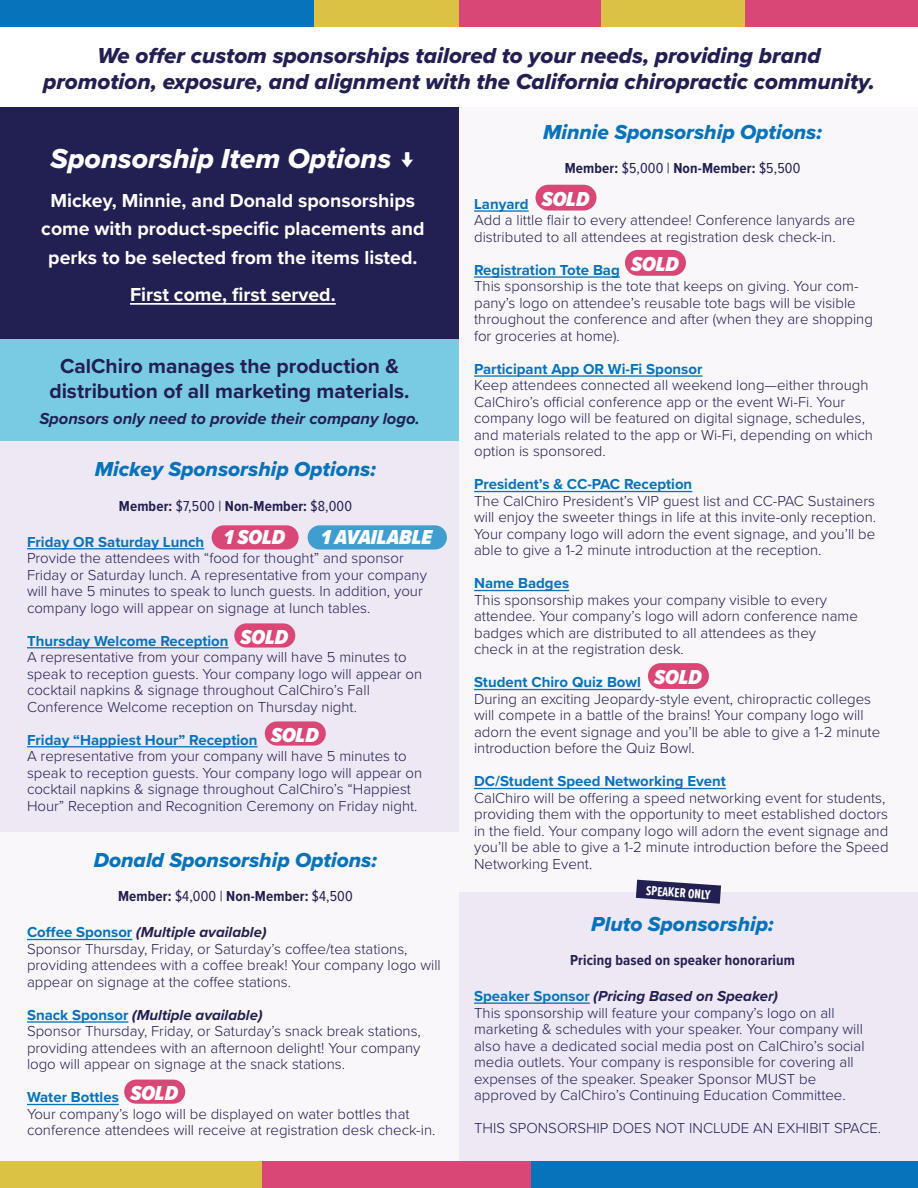
<style>
.page{position:relative;width:918px;height:1188px;background:#fff}
.page>*{position:absolute;margin:0;border:0;box-sizing:border-box;transform-origin:0 0}
.t1{font:28.5px "Proxima Nova Extrabld It";color:#fff}
.t2{font:22.5px "Proxima Nova Extrabld It";color:#221f52}
.t3{font:21px "Proxima Nova Extrabld It";color:#0773bb}
.t4{font:700 21px/25.5px "Proxima Nova";color:#221f52;text-align:center}
.t5{font:italic 900 21px "Proxima Nova Cond";color:#fff}
.t6{font:700 19.5px/28.5px "Proxima Nova";color:#fff;text-align:center}
.t7{font:italic 700 16.5px "Proxima Nova";color:#221f52}
.t8{font:300 15px/16.5px "Proxima Nova";color:#221f52}
.t9{font:700 15px "Proxima Nova";color:#0773bb}
.t10{font:700 15px "Proxima Nova Cond";letter-spacing:.01em;color:#221f52}
.t11{font:italic 700 15px "Proxima Nova";color:#221f52}
.t12{font:700 13.5px "Proxima Nova Ex Cn";color:#fff}
.s1{font-weight:400}
.s2{font-style:normal;color:#0773bb}
</style>
<div class="page">
<div style="left:0;top:107px;width:459px;height:232px;background:#221f52"></div>
<hr style="left:130px;top:303px;width:206px;height:2px;background:#fff">
<div style="left:459px;top:107px;width:459px;height:785px;background:#faf7fa"></div>
<div style="left:459px;top:892px;width:459px;height:268px;background:#ede8f3"></div>
<div style="left:0;top:441px;width:459px;height:392px;background:#ede8f3"></div>
<div style="left:0;top:833px;width:459px;height:328px;background:#faf7fa"></div>
<hr style="left:27px;top:548px;width:177px;height:1px;background:#0773bb">
<hr style="left:27px;top:647px;width:202px;height:1px;background:#0773bb">
<hr style="left:27px;top:746px;width:231px;height:1px;background:#0773bb">
<hr style="left:474px;top:210px;width:55px;height:2px;background:#0773bb">
<hr style="left:474px;top:276px;width:146px;height:2px;background:#0773bb">
<hr style="left:474px;top:375px;width:228px;height:2px;background:#0773bb">
<hr style="left:474px;top:491px;width:218px;height:1px;background:#0773bb">
<hr style="left:474px;top:590px;width:95px;height:1px;background:#0773bb">
<hr style="left:474px;top:689px;width:167px;height:1px;background:#0773bb">
<hr style="left:474px;top:788px;width:252px;height:1px;background:#0773bb">
<hr style="left:27px;top:939px;width:105px;height:1px;background:#0773bb">
<hr style="left:27px;top:1021px;width:101px;height:2px;background:#0773bb">
<hr style="left:27px;top:1104px;width:92px;height:1px;background:#0773bb">
<hr style="left:474px;top:1003px;width:116px;height:1px;background:#0773bb">
<svg style="left:636px;top:880px;width:85px;height:24px"></svg>
<div style="left:0;top:339px;width:459px;height:102px;background:#79cbe3"></div>
<div style="left:234px;top:623px;width:61px;height:25px;background:#d94777;border-radius:12px"></div>
<div style="left:648px;top:663px;width:61px;height:26px;background:#d94777;border-radius:13px"></div>
<div style="left:625px;top:250px;width:61px;height:26px;background:#d94777;border-radius:13px"></div>
<div style="left:536px;top:185px;width:61px;height:26px;background:#d94777;border-radius:13px"></div>
<div style="left:265px;top:721px;width:61px;height:25px;background:#d94777;border-radius:12px"></div>
<div style="left:0;top:1161px;width:262px;height:27px;background:#dbc244"></div>
<div style="left:262px;top:1161px;width:269px;height:27px;background:#d94777"></div>
<div style="left:531px;top:1161px;width:387px;height:27px;background:#0773bb"></div>
<div style="left:0;top:0;width:315px;height:27px;background:#0773bb"></div>
<div style="left:315px;top:0;width:144px;height:27px;background:#dbc244"></div>
<div style="left:459px;top:0;width:142px;height:27px;background:#d94777"></div>
<div style="left:601px;top:0;width:145px;height:27px;background:#dbc244"></div>
<div style="left:746px;top:0;width:172px;height:27px;background:#d94777"></div>
<div style="left:124px;top:1080px;width:61px;height:24px;background:#d94777;border-radius:12px"></div>
<div style="left:212px;top:525px;width:87px;height:25px;background:#d94777;border-radius:12px"></div>
<div style="left:308px;top:525px;width:139px;height:25px;background:#409ecf;border-radius:12px"></div>
<p class="t2" style="left:97px;top:39px;width:725px">We offer custom sponsorships tailored to your needs, providing brand</p>
<p class="t2" style="left:43px;top:64px;width:833px">promotion, exposure, and alignment with the California chiropractic community.</p>
<p class="t3" style="left:543px;top:116px;width:281px">Minnie Sponsorship Options:</p>
<p class="t10" style="left:565px;top:157px;width:237px">Member: <span class="s1">$5,000 |</span> Non-Member: <span class="s1">$5,500</span></p>
<p class="t1" style="left:51px;top:137px;width:366px">Sponsorship Item Options ↓</p>
<p class="t6" style="left:41px;top:185px;width:385px">Mickey, Minnie, and Donald sponsorships come with product-specific placements and perks to be selected from the items listed.</p>
<p class="t6" style="left:130px;top:280px;width:207px">First come, first served.</p>
<p class="t5" style="left:542px;top:183px;width:49px">SOLD</p>
<p class="t9" style="left:474px;top:193px;width:56px">Lanyard</p>
<p class="t8" style="left:474px;top:211px;width:383px">Add a little flair to every attendee! Conference lanyards are distributed to all attendees at registration desk check-in.</p>
<p class="t9" style="left:474px;top:259px;width:147px">Registration Tote Bag</p>
<p class="t8" style="left:474px;top:277px;width:400px">This sponsorship is the tote that keeps on giving. Your com&shy;pany’s logo on attendee’s reusable tote bags will be visible throughout the conference and after (when they are shopping for groceries at home).</p>
<p class="t9" style="left:474px;top:358px;width:230px">Participant App OR Wi-Fi Sponsor</p>
<p class="t8" style="left:474px;top:376px;width:400px">Keep attendees connected all weekend long—either through CalChiro’s official conference app or the event Wi-Fi. Your company logo will be featured on digital signage, schedules, and materials related to the app or Wi-Fi, depending on which option is sponsored.</p>
<p class="t9" style="left:474px;top:473px;width:220px">President’s &amp; CC-PAC Reception</p>
<p class="t8" style="left:474px;top:492px;width:404px;text-align:justify">The CalChiro President’s VIP guest list and CC-PAC Sustainers will enjoy the sweeter things in life at this invite-only reception.<br>Your company logo will adorn the event signage, and you’ll be able to give a 1-2 minute introduction at the reception.</p>
<p class="t9" style="left:474px;top:572px;width:97px">Name Badges</p>
<p class="t8" style="left:474px;top:591px;width:385px">This sponsorship makes your company visible to every attendee. Your company’s logo will adorn conference name badges which are distributed to all attendees as they check in at the registration desk.</p>
<p class="t9" style="left:474px;top:671px;width:168px">Student Chiro Quiz Bowl</p>
<p class="t8" style="left:474px;top:690px;width:408px">During an exciting Jeopardy-style event, chiropractic colleges will compete in a battle of the brains! Your company logo will adorn the event signage and you’ll be able to give a 1-2 minute introduction before the Quiz Bowl.</p>
<p class="t9" style="left:474px;top:770px;width:253px">DC/Student Speed Networking Event</p>
<p class="t8" style="left:474px;top:789px;width:416px">CalChiro will be offering a speed networking event for students, providing them with the opportunity to meet established doctors in the field. Your company logo will adorn the event signage and you’ll be able to give a 1-2 minute introduction before the Speed</p>
<p class="t5" style="left:631px;top:249px;width:49px">SOLD</p>
<p class="t4" style="left:49px;top:353px;width:362px">CalChiro manages the production &amp; distribution of all marketing materials.</p>
<p class="t7" style="left:39px;top:406px;width:382px">Sponsors only need to provide their company logo.</p>
<p class="t3" style="left:95px;top:454px;width:283px">Mickey Sponsorship Options:</p>
<p class="t10" style="left:119px;top:495px;width:235px">Member: <span class="s1">$7,500 |</span> Non-Member: <span class="s1">$8,000</span></p>
<p class="t9" style="left:27px;top:530px;width:179px">Friday OR Saturday Lunch</p>
<p class="t8" style="left:27px;top:549px;width:401px">Provide the attendees with “food for thought” and sponsor Friday or Saturday lunch. A representative from your company will have 5 minutes to speak to lunch guests. In addition, your company logo will appear on signage at lunch tables.</p>
<p class="t9" style="left:27px;top:629px;width:203px">Thursday Welcome Reception</p>
<p class="t8" style="left:27px;top:648px;width:397px">A representative from your company will have 5 minutes to speak to reception guests. Your company logo will appear on cocktail napkins &amp; signage throughout CalChiro’s Fall Conference Welcome reception on Thursday night.</p>
<p class="t9" style="left:27px;top:728px;width:232px">Friday “Happiest Hour” Reception</p>
<p class="t8" style="left:27px;top:747px;width:397px">A representative from your company will have 5 minutes to speak to reception guests. Your company logo will appear on cocktail napkins &amp; signage throughout CalChiro’s “Happiest Hour” Reception and Recognition Ceremony on Friday night.</p>
<p class="t5" style="left:224px;top:522px;width:63px">1 SOLD</p>
<p class="t5" style="left:321px;top:522px;width:113px">1 AVAILABLE</p>
<p class="t5" style="left:241px;top:621px;width:49px">SOLD</p>
<p class="t5" style="left:654px;top:662px;width:49px">SOLD</p>
<p class="t5" style="left:271px;top:719px;width:49px">SOLD</p>
<p class="t3" style="left:94px;top:845px;width:285px">Donald Sponsorship Options:</p>
<p class="t8" style="left:474px;top:855px;width:120px">Networking Event.</p>
<p class="t10" style="left:118px;top:885px;width:236px">Member: <span class="s1">$4,000 |</span> Non-Member: <span class="s1">$4,500</span></p>
<p class="t11" style="left:27px;top:921px;width:241px"><span class="s2">Coffee Sponsor</span> (Multiple available)</p>
<p class="t8" style="left:27px;top:940px;width:415px">Sponsor Thursday, Friday, or Saturday’s coffee/tea stations, providing attendees with a coffee break! Your company logo will appear on signage at the coffee stations.</p>
<p class="t11" style="left:27px;top:1004px;width:237px"><span class="s2">Snack Sponsor</span> (Multiple available)</p>
<p class="t8" style="left:27px;top:1022px;width:395px;text-align:justify">Sponsor Thursday, Friday, or Saturday’s snack break stations, providing attendees with an afternoon delight! Your company logo will appear on signage at the snack stations.</p>
<p class="t9" style="left:27px;top:1086px;width:93px">Water Bottles</p>
<p class="t8" style="left:27px;top:1105px;width:384px">Your company’s logo will be displayed on water bottles that</p>
<p class="t8" style="left:27px;top:1121px;width:410px">conference attendees will receive at registration desk check-in.</p>
<p class="t12" style="left:647px;top:881px;width:66px;rotate:4deg">SPEAKER ONLY</p>
<p class="t3" style="left:591px;top:908px;width:184px">Pluto Sponsorship:</p>
<p class="t10" style="left:570px;top:949px;width:226px">Pricing based on speaker honorarium</p>
<p class="t11" style="left:474px;top:985px;width:305px"><span class="s2">Speaker Sponsor</span> (Pricing Based on Speaker)</p>
<p class="t8" style="left:474px;top:1004px;width:362px">This sponsorship will feature your company’s logo on all</p>
<p class="t8" style="left:474px;top:1020px;width:392px">marketing &amp; schedules with your speaker. Your company will also have a dedicated social media post on CalChiro’s social media outlets. Your company is responsible for covering all expenses of the speaker. Speaker Sponsor MUST be approved by CalChiro’s Continuing Education Committee.</p>
<p class="t8" style="left:474px;top:1119px;width:409px">THIS SPONSORSHIP DOES NOT INCLUDE AN EXHIBIT SPACE.</p>
<p class="t5" style="left:130px;top:1078px;width:49px">SOLD</p>
</div>
